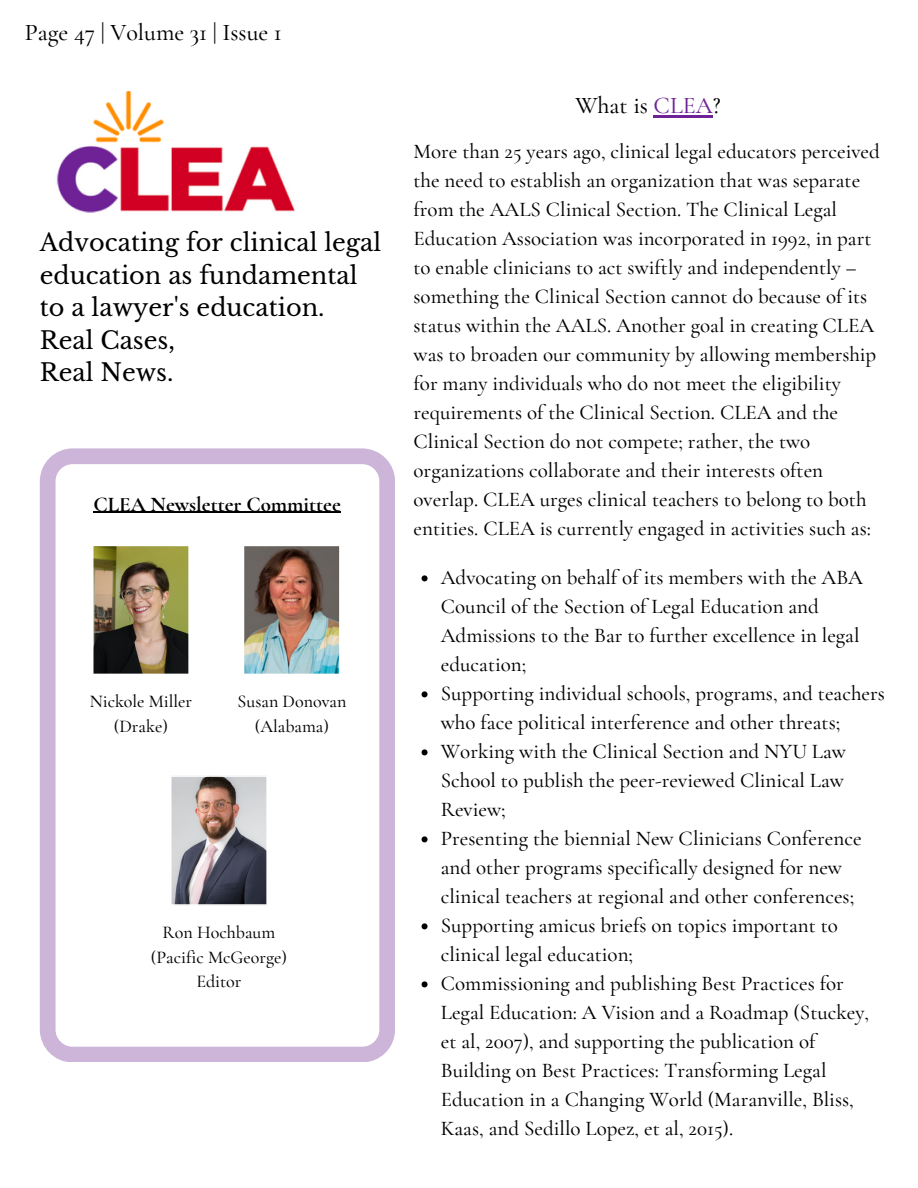
<style>
.page{position:relative;width:918px;height:1188px;background:#fff}
.page>*{position:absolute;margin:0;border:0;box-sizing:border-box;transform-origin:0 0}
.t1{font:24px/32.7px "Libre Baskerville";color:#000}
.t2{font:500 24px "Cormorant Garamond";color:#000}
.t3{font:500 21px/29px "Cormorant Garamond";color:#000}
.t4{font:700 21px "Cormorant Garamond";color:#000}
.t5{font:500 18px/24.8px "Cormorant Garamond";color:#000;text-align:center}
.s1{color:#6e2297}
</style>
<div class="page">
<img style="left:56px;top:92px;width:239px;height:121px">
<svg style="left:40px;top:448px;width:355px;height:614px"></svg>
<img style="left:170px;top:775px;width:98px;height:131px">
<img style="left:243px;top:544px;width:98px;height:131px">
<img style="left:92px;top:544px;width:98px;height:131px">
<hr style="left:654px;top:115px;width:59px;height:2px;background:#6e2297">
<svg style="left:422px;top:575px;width:6px;height:6px"></svg>
<svg style="left:422px;top:691px;width:6px;height:6px"></svg>
<svg style="left:422px;top:749px;width:6px;height:6px"></svg>
<svg style="left:422px;top:836px;width:6px;height:6px"></svg>
<svg style="left:422px;top:923px;width:6px;height:6px"></svg>
<svg style="left:422px;top:981px;width:6px;height:6px"></svg>
<hr style="left:93px;top:512px;width:248px;height:1px;background:#000">
<p class="t2" style="left:25px;top:18px;width:259px">Page 47 | Volume 31 | Issue 1</p>
<p class="t1" style="left:40px;top:226px;width:343px">Advocating for clinical legal education as fundamental to a lawyer's education.<br>Real Cases,<br>Real News.</p>
<p class="t4" style="left:93px;top:491px;width:249px">CLEA Newsletter Committee</p>
<p class="t5" style="left:90px;top:689px;width:104px">Nickole Miller (Drake)</p>
<p class="t5" style="left:238px;top:689px;width:110px">Susan Donovan (Alabama)</p>
<p class="t5" style="left:151px;top:920px;width:138px">Ron Hochbaum (Pacific McGeorge)<br>Editor</p>
<p class="t2" style="left:575px;top:91px;width:147px">What is <span class="s1">CLEA</span>?</p>
<p class="t3" style="left:414px;top:137px;width:468px">More than 25 years ago, clinical legal educators perceived the need to establish an organization that was separate from the AALS Clinical Section. The Clinical Legal Education Association was incorporated in 1992, in part to enable clinicians to act swiftly and independently – something the Clinical Section cannot do because of its status within the AALS. Another goal in creating CLEA was to broaden our community by allowing membership for many individuals who do not meet the eligibility requirements of the Clinical Section. CLEA and the Clinical Section do not compete; rather, the two organizations collaborate and their interests often overlap. CLEA urges clinical teachers to belong to both entities. CLEA is currently engaged in activities such as:</p>
<p class="t3" style="left:441px;top:563px;width:446px">Advocating on behalf of its members with the ABA Council of the Section of Legal Education and Admissions to the Bar to further excellence in legal education;<br>Supporting individual schools, programs, and teachers who face political interference and other threats; Working with the Clinical Section and NYU Law School to publish the peer-reviewed Clinical Law Review;<br>Presenting the biennial New Clinicians Conference and other programs specifically designed for new clinical teachers at regional and other conferences; Supporting amicus briefs on topics important to clinical legal education;<br>Commissioning and publishing Best Practices for Legal Education: A Vision and a Roadmap (Stuckey, et al, 2007), and supporting the publication of Building on Best Practices: Transforming Legal Education in a Changing World (Maranville, Bliss, Kaas, and Sedillo Lopez, et al, 2015).</p>
</div>
